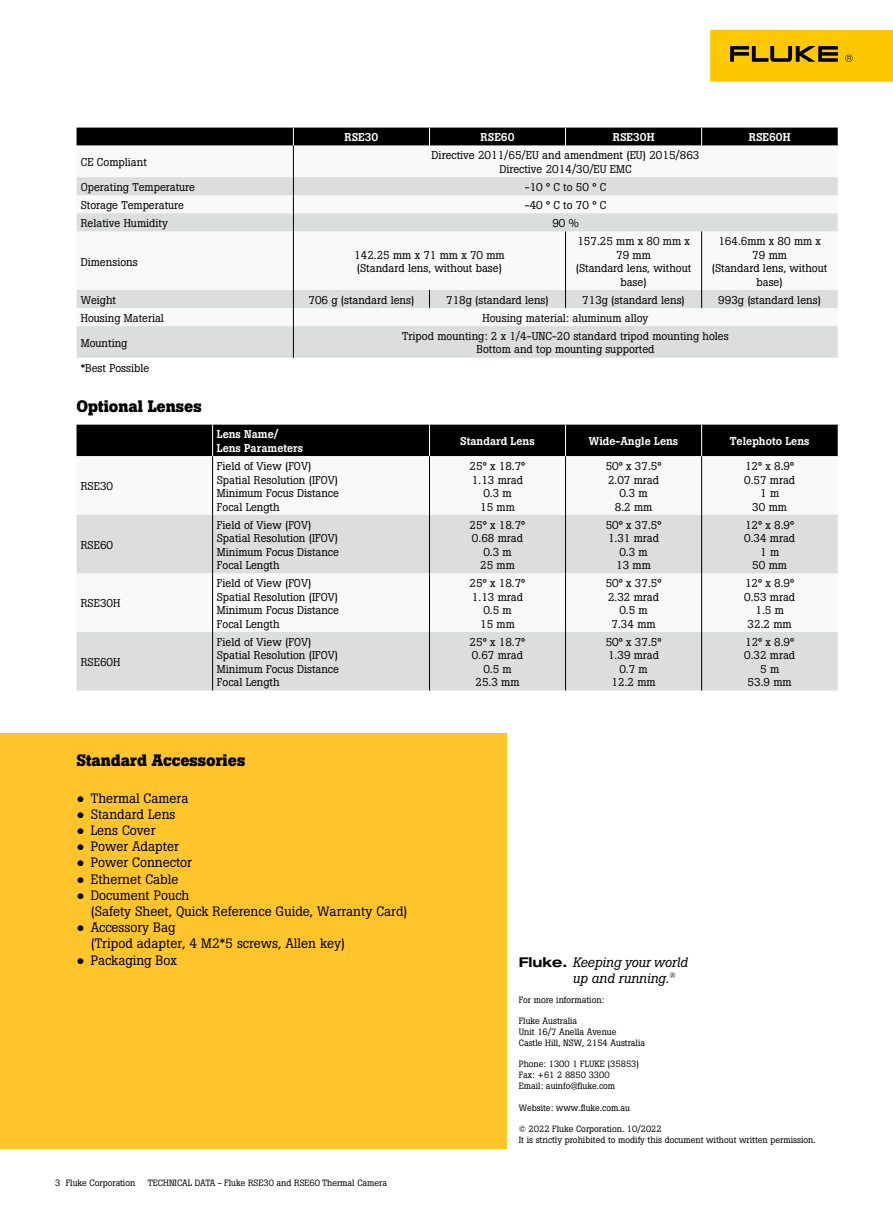
<style>
.page{position:relative;width:893px;height:1212px;background:#fff}
.page>*{position:absolute;margin:0;border:0;box-sizing:border-box;transform-origin:0 0}
.t1{font:700 16.5px "Boton Pro";color:#000}
.t2{font:13.5px/16.2px "Boton Pro";color:#000}
.t3{font:italic 13.5px/16.2px "Boton Pro";color:#000}
.t4{font:11.25px/13.5px "Boton Pro";color:#000;text-align:center}
.t5{font:500 11.25px/13.5px "Boton Pro";color:#fff}
.t6{font:9px/10.8px "Boton Pro";color:#000}
.s1{font-family:"Alibaba Pu Hui Ti R"}
.s2{font-family:"Arial"}
.s3{font-family:"Helvetica Neue LT Pro";font-weight:700;font-style:normal;font-stretch:expanded}
</style>
<div class="page">
<div style="left:0;top:733px;width:506px;height:415px;background:#ffc52b"></div>
<svg style="left:77px;top:177px;width:761px;height:181px"></svg>
<div style="left:77px;top:128px;width:761px;height:18px;background:#000"></div>
<hr style="left:293px;top:146px;width:1px;height:31px;background:#000">
<svg style="left:293px;top:177px;width:1px;height:54px"></svg>
<hr style="left:293px;top:231px;width:1px;height:59px;background:#000">
<hr style="left:565px;top:231px;width:1px;height:59px;background:#000">
<hr style="left:701px;top:231px;width:1px;height:59px;background:#000">
<svg style="left:429px;top:290px;width:1px;height:18px"></svg>
<svg style="left:565px;top:290px;width:1px;height:18px"></svg>
<svg style="left:701px;top:290px;width:1px;height:18px"></svg>
<svg style="left:293px;top:290px;width:1px;height:36px"></svg>
<hr style="left:293px;top:326px;width:1px;height:32px;background:#000">
<div style="left:77px;top:425px;width:761px;height:31px;background:#000"></div>
<svg style="left:77px;top:456px;width:761px;height:59px"></svg>
<svg style="left:77px;top:515px;width:761px;height:175px;fill:#dcdddd"></svg>
<hr style="left:212px;top:425px;width:1px;height:31px;background:#fff">
<hr style="left:429px;top:425px;width:1px;height:31px;background:#fff">
<hr style="left:565px;top:425px;width:1px;height:31px;background:#fff">
<hr style="left:701px;top:425px;width:1px;height:31px;background:#fff">
<hr style="left:212px;top:456px;width:1px;height:59px;background:#000">
<hr style="left:429px;top:456px;width:1px;height:59px;background:#000">
<hr style="left:565px;top:456px;width:1px;height:59px;background:#000">
<hr style="left:701px;top:456px;width:1px;height:59px;background:#000">
<hr style="left:212px;top:515px;width:1px;height:58px;background:#000">
<hr style="left:429px;top:515px;width:1px;height:58px;background:#000">
<hr style="left:565px;top:515px;width:1px;height:58px;background:#000">
<hr style="left:701px;top:515px;width:1px;height:58px;background:#000">
<hr style="left:212px;top:573px;width:1px;height:59px;background:#000">
<hr style="left:429px;top:573px;width:1px;height:59px;background:#000">
<hr style="left:565px;top:573px;width:1px;height:59px;background:#000">
<hr style="left:701px;top:573px;width:1px;height:59px;background:#000">
<hr style="left:212px;top:632px;width:1px;height:58px;background:#000">
<hr style="left:429px;top:632px;width:1px;height:58px;background:#000">
<hr style="left:565px;top:632px;width:1px;height:58px;background:#000">
<hr style="left:701px;top:632px;width:1px;height:58px;background:#000">
<div style="left:710px;top:30px;width:183px;height:52px;background:#fcc800"></div>
<svg style="left:730px;top:46px;width:108px;height:16px"></svg>
<svg style="left:845px;top:55px;width:7px;height:7px"></svg>
<p class="t5" style="left:344px;top:131px;width:35px">RSE30</p>
<p class="t5" style="left:480px;top:131px;width:35px">RSE60</p>
<p class="t5" style="left:613px;top:131px;width:43px">RSE30H</p>
<p class="t5" style="left:749px;top:131px;width:43px">RSE60H</p>
<p class="t4" style="left:81px;top:156px;width:68px">CE Compliant</p>
<p class="t4" style="left:432px;top:149px;width:269px">Directive 2011/65/EU and amendment (EU) 2015/863<br>Directive 2014/30/EU EMC</p>
<p class="t4" style="left:81px;top:180px;width:116px">Operating Temperature</p>
<p class="t4" style="left:525px;top:180px;width:83px">-10 <span class="s1">°</span> C to 50 <span class="s1">°</span> C</p>
<p class="t4" style="left:81px;top:198px;width:105px">Storage Temperature</p>
<p class="t4" style="left:525px;top:198px;width:83px">-40 <span class="s1">°</span> C to 70 <span class="s1">°</span> C</p>
<p class="t4" style="left:81px;top:216px;width:89px">Relative Humidity</p>
<p class="t4" style="left:552px;top:216px;width:28px">90 %</p>
<p class="t4" style="left:81px;top:255px;width:58px">Dimensions</p>
<p class="t4" style="left:354px;top:248px;width:152px;text-align:left">142.25 mm x 71 mm x 70 mm (Standard lens, without base)</p>
<p class="t4" style="left:576px;top:235px;width:117px">157.25 mm x 80 mm x<br>79 mm<br>(Standard lens, without base)</p>
<p class="t4" style="left:712px;top:235px;width:117px">164.6mm x 80 mm x<br>79 mm<br>(Standard lens, without base)</p>
<p class="t4" style="left:81px;top:293px;width:37px">Weight</p>
<p class="t4" style="left:308px;top:293px;width:107px">706 g (standard lens)</p>
<p class="t4" style="left:446px;top:293px;width:104px">718g (standard lens)</p>
<p class="t4" style="left:582px;top:293px;width:104px">713g (standard lens)</p>
<p class="t4" style="left:718px;top:293px;width:104px">993g (standard lens)</p>
<p class="t4" style="left:81px;top:311px;width:85px">Housing Material</p>
<p class="t4" style="left:482px;top:311px;width:167px">Housing material: aluminum alloy</p>
<p class="t4" style="left:81px;top:336px;width:48px">Mounting</p>
<p class="t4" style="left:402px;top:329px;width:328px">Tripod mounting: 2 x 1/4-UNC-20 standard tripod mounting holes<br>Bottom and top mounting supported</p>
<p class="t4" style="left:81px;top:361px;width:70px">*Best Possible</p>
<h1 class="t1" style="left:77px;top:395px;width:127px">Optional Lenses</h1>
<p class="t5" style="left:217px;top:428px;width:88px">Lens Name/<br>Lens Parameters</p>
<p class="t5" style="left:460px;top:434px;width:76px">Standard Lens</p>
<p class="t5" style="left:589px;top:434px;width:91px">Wide-Angle Lens</p>
<p class="t5" style="left:730px;top:434px;width:81px">Telephoto Lens</p>
<p class="t4" style="left:81px;top:480px;width:34px">RSE30</p>
<p class="t4" style="left:217px;top:459px;width:124px;text-align:left">Field of View (FOV)<br>Spatial Resolution (IFOV)<br>Minimum Focus Distance<br>Focal Length</p>
<p class="t4" style="left:470px;top:459px;width:57px">25<span class="s1">°</span> x 18.7<span class="s1">°<br></span>1.13 mrad<br>0.3 m<br>15 mm</p>
<p class="t4" style="left:606px;top:459px;width:57px">50<span class="s1">°</span> x 37.5<span class="s1">°<br></span>2.07 mrad<br>0.3 m<br>8.2 mm</p>
<p class="t4" style="left:744px;top:459px;width:53px">12<span class="s1">°</span> x 8.9<span class="s1">°<br></span>0.57 mrad<br>1 m<br>30 mm</p>
<p class="t4" style="left:81px;top:538px;width:34px">RSE60</p>
<p class="t4" style="left:81px;top:597px;width:41px">RSE30H</p>
<p class="t4" style="left:81px;top:655px;width:41px">RSE60H</p>
<p class="t4" style="left:217px;top:518px;width:124px;text-align:left">Field of View (FOV)<br>Spatial Resolution (IFOV)<br>Minimum Focus Distance<br>Focal Length</p>
<p class="t4" style="left:470px;top:518px;width:57px">25<span class="s1">°</span> x 18.7<span class="s1">°<br></span>0.68 mrad<br>0.3 m<br>25 mm</p>
<p class="t4" style="left:606px;top:518px;width:57px">50<span class="s1">°</span> x 37.5<span class="s1">°<br></span>1.31 mrad<br>0.3 m<br>13 mm</p>
<p class="t4" style="left:744px;top:518px;width:53px">12<span class="s1">°</span> x 8.9<span class="s1">°<br></span>0.34 mrad<br>1 m<br>50 mm</p>
<p class="t4" style="left:217px;top:576px;width:124px;text-align:left">Field of View (FOV)<br>Spatial Resolution (IFOV)<br>Minimum Focus Distance<br>Focal Length</p>
<p class="t4" style="left:470px;top:576px;width:57px">25<span class="s1">°</span> x 18.7<span class="s1">°<br></span>1.13 mrad<br>0.5 m<br>15 mm</p>
<p class="t4" style="left:606px;top:576px;width:57px">50<span class="s1">°</span> x 37.5<span class="s1">°<br></span>2.32 mrad<br>0.5 m<br>7.34 mm</p>
<p class="t4" style="left:744px;top:576px;width:53px">12<span class="s1">°</span> x 8.9<span class="s1">°<br></span>0.53 mrad<br>1.5 m<br>32.2 mm</p>
<p class="t4" style="left:217px;top:635px;width:124px;text-align:left">Field of View (FOV)<br>Spatial Resolution (IFOV)<br>Minimum Focus Distance<br>Focal Length</p>
<p class="t4" style="left:470px;top:635px;width:57px">25<span class="s1">°</span> x 18.7<span class="s1">°<br></span>0.67 mrad<br>0.5 m<br>25.3 mm</p>
<p class="t4" style="left:606px;top:635px;width:57px">50<span class="s1">°</span> x 37.5<span class="s1">°<br></span>1.39 mrad<br>0.7 m<br>12.2 mm</p>
<p class="t4" style="left:744px;top:635px;width:53px">12<span class="s1">°</span> x 8.9<span class="s1">°<br></span>0.32 mrad<br>5 m<br>53.9 mm</p>
<h1 class="t1" style="left:77px;top:749px;width:170px">Standard Accessories</h1>
<p class="t2" style="left:77px;top:790px;width:113px"><span class="s2">●</span> Thermal Camera</p>
<p class="t2" style="left:77px;top:806px;width:100px"><span class="s2">●</span> Standard Lens</p>
<p class="t2" style="left:77px;top:822px;width:80px"><span class="s2">●</span> Lens Cover</p>
<p class="t2" style="left:77px;top:838px;width:104px"><span class="s2">●</span> Power Adapter</p>
<p class="t2" style="left:77px;top:855px;width:117px"><span class="s2">●</span> Power Connector</p>
<p class="t2" style="left:77px;top:871px;width:103px"><span class="s2">●</span> Ethernet Cable</p>
<p class="t2" style="left:91px;top:887px;width:318px;text-indent:-14px"><span class="s2">●</span> Document Pouch<br>(Safety Sheet, Quick Reference Guide, Warranty Card)</p>
<p class="t2" style="left:91px;top:919px;width:256px;text-indent:-14px"><span class="s2">●</span> Accessory Bag<br>(Tripod adapter, 4 M2*5 screws, Allen key)</p>
<p class="t2" style="left:77px;top:952px;width:102px"><span class="s2">●</span> Packaging Box</p>
<p class="t6" style="left:55px;top:1178px;width:82px">3 Fluke Corporation</p>
<p class="t6" style="left:148px;top:1178px;width:241px">TECHNICAL DATA - Fluke RSE30 and RSE60 Thermal Camera</p>
<p class="t3" style="left:573px;top:954px;width:116px;text-indent:-54px"><span class="s3">Fluke.</span> Keeping your world up and running.<sup>®</sup></p>
<p class="t6" style="left:519px;top:994px;width:87px">For more information:</p>
<p class="t6" style="left:519px;top:1015px;width:128px">Fluke Australia<br>Unit 16/7 Anella Avenue<br>Castle Hill, NSW, 2154 Australia</p>
<p class="t6" style="left:519px;top:1059px;width:122px">Phone: 1300 1 FLUKE (35853)<br>Fax: +61 2 8850 3300<br>Email: auinfo@fluke.com</p>
<p class="t6" style="left:519px;top:1102px;width:113px">Website: www.fluke.com.au</p>
<p class="t6" style="left:519px;top:1124px;width:298px">© 2022 Fluke Corporation. 10/2022<br>It is strictly prohibited to modify this document without written permission.</p>
</div>
